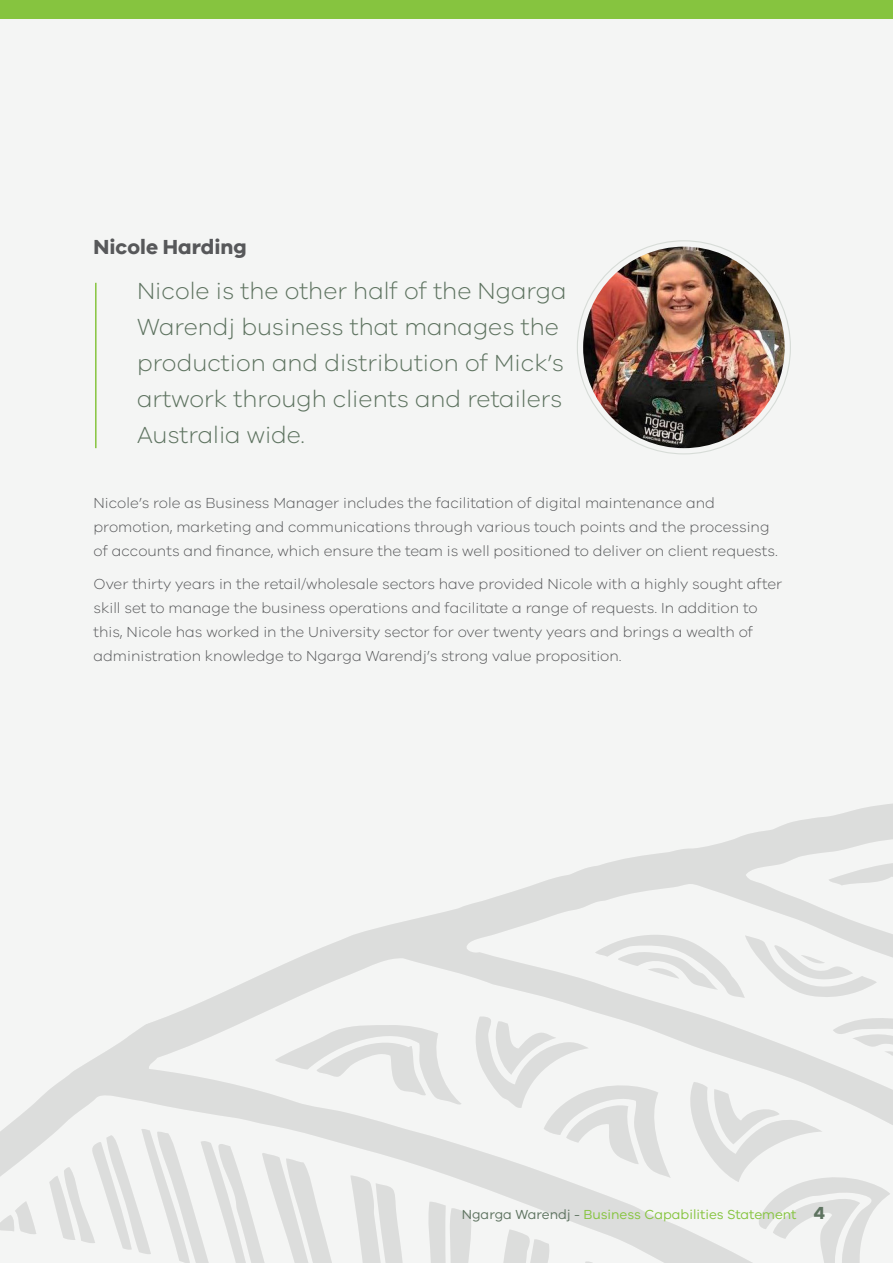
<style>
.page{position:relative;width:893px;height:1263px;background:#f4f5f4}
.page>*{position:absolute;margin:0;border:0;box-sizing:border-box;transform-origin:0 0}
.WOMBAT_BODY_TEXT{font:300 24px/36px "VIC";color:#5e7360}
.WOMBAT_BODY_TEXT-2{font:700 21px "VIC";color:#57585a}
.WOMBAT_BODY_TEXT-3{font:300 15px/24px "VIC";color:#57585a}
.BASIC_BODY{font:13.5px "VIC";color:#86c43f}
.s1{color:#5e7360}
.s2{font-weight:700;font-size:18px;color:#5e7360}
</style>
<div class="page">
<hr style="left:95px;top:283px;width:2px;height:165px;background:#86c43f">
<svg style="left:0;top:803px;width:893px;height:460px"></svg>
<svg style="left:474px;top:1016px;width:197px;height:162px"></svg>
<svg style="left:680px;top:1016px;width:213px;height:247px"></svg>
<svg style="left:275px;top:1024px;width:187px;height:82px"></svg>
<svg style="left:49px;top:1128px;width:291px;height:135px"></svg>
<svg style="left:0;top:1201px;width:36px;height:34px"></svg>
<img style="left:583px;top:247px;width:202px;height:201px;border-radius:101px">
<div style="left:0;top:0;width:893px;height:19px;background:#86c43f"></div>
<p class="WOMBAT_BODY_TEXT-2" style="left:94px;top:234px;width:155px">Nicole Harding</p>
<p class="WOMBAT_BODY_TEXT" style="left:137px;top:272px;width:431px">Nicole is the other half of the Ngarga Warendj business that manages the production and distribution of Mick’s artwork through clients and retailers Australia wide.</p>
<p class="WOMBAT_BODY_TEXT-3" style="left:94px;top:490px;width:686px">Nicole’s role as Business Manager includes the facilitation of digital maintenance and promotion, marketing and communications through various touch points and the processing of accounts and finance, which ensure the team is well positioned to deliver on client requests.</p>
<p class="WOMBAT_BODY_TEXT-3" style="left:94px;top:571px;width:690px">Over thirty years in the retail/wholesale sectors have provided Nicole with a highly sought after skill set to manage the business operations and facilitate a range of requests. In addition to this, Nicole has worked in the University sector for over twenty years and brings a wealth of administration knowledge to Ngarga Warendj’s strong value proposition.</p>
<p class="BASIC_BODY" style="left:462px;top:1207px;width:365px"><span class="s1">Ngarga Warendj -</span> Business Capabilities Statement <span class="s2">4</span></p>
</div>
